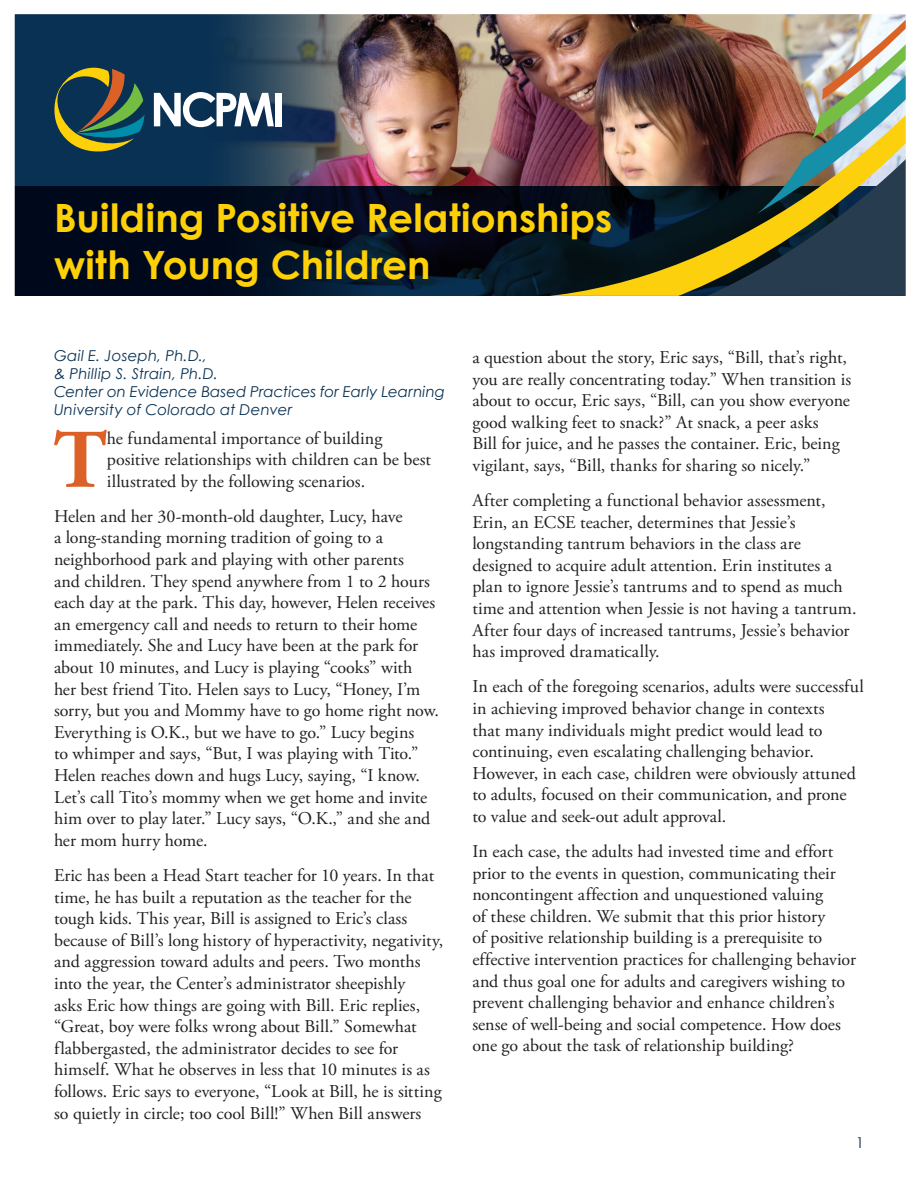
<style>
.page{position:relative;width:918px;height:1188px;background:#fff}
.page>*{position:absolute;margin:0;border:0;box-sizing:border-box;transform-origin:0 0}
.Paragraph{font:700 83.1px "Adobe Garamond";color:#dc6126}
.t1{font:700 39px/46.8px "Century Gothic";letter-spacing:.005em;color:#fdd008}
.Paragraph-2{font:18px/21.6px "Adobe Garamond Pro";color:#231f20}
.byline{font:italic 15px/18px "Century Gothic";letter-spacing:.005em;color:#093153}
.t2{font:15px "Century Gothic";color:#093153}
</style>
<div class="page">
<img style="left:14px;top:14px;width:892px;height:282px">
<h1 class="t1" style="left:54px;top:193px;width:560px">Building Positive Relationships with Young Children</h1>
<p class="byline" style="left:54px;top:347px;width:392px">Gail E. Joseph, Ph.D.,<br>&amp; Phillip S. Strain, Ph.D.<br>Center on Evidence Based Practices for Early Learning University of Colorado at Denver</p>
<p class="Paragraph" style="left:53px;top:415px;width:55px">T</p>
<p class="Paragraph-2" style="left:107px;top:428px;width:326px">he fundamental importance of building positive relationships with children can be best illustrated by the following scenarios.</p>
<p class="Paragraph-2" style="left:54px;top:506px;width:387px">Helen and her 30-month-old daughter, Lucy, have<br>a long-standing morning tradition of going to a neighborhood park and playing with other parents<br>and children. They spend anywhere from 1 to 2 hours each day at the park. This day, however, Helen receives an emergency call and needs to return to their home immediately. She and Lucy have been at the park for about 10 minutes, and Lucy is playing “cooks” with<br>her best friend Tito. Helen says to Lucy, “Honey, I’m sorry, but you and Mommy have to go home right now.<br>Everything is O.K., but we have to go.” Lucy begins<br>to whimper and says, “But, I was playing with Tito.” Helen reaches down and hugs Lucy, saying, “I know.<br>Let’s call Tito’s mommy when we get home and invite him over to play later.” Lucy says, “O.K.,” and she and her mom hurry home.</p>
<p class="Paragraph-2" style="left:54px;top:865px;width:391px">Eric has been a Head Start teacher for 10 years. In that time, he has built a reputation as the teacher for the tough kids. This year, Bill is assigned to Eric’s class because of Bill’s long history of hyperactivity, negativity, and aggression toward adults and peers. Two months into the year, the Center’s administrator sheepishly<br>asks Eric how things are going with Bill. Eric replies, “Great, boy were folks wrong about Bill.” Somewhat flabbergasted, the administrator decides to see for himself. What he observes in less that 10 minutes is as follows. Eric says to everyone, “Look at Bill, he is sitting so quietly in circle; too cool Bill!” When Bill answers</p>
<p class="Paragraph-2" style="left:472px;top:347px;width:380px">a question about the story, Eric says, “Bill, that’s right, you are really concentrating today.” When transition is about to occur, Eric says, “Bill, can you show everyone good walking feet to snack?” At snack, a peer asks<br>Bill for juice, and he passes the container. Eric, being vigilant, says, “Bill, thanks for sharing so nicely.”</p>
<p class="Paragraph-2" style="left:472px;top:490px;width:386px">After completing a functional behavior assessment, Erin, an ECSE teacher, determines that Jessie’s longstanding tantrum behaviors in the class are designed to acquire adult attention. Erin institutes a plan to ignore Jessie’s tantrums and to spend as much time and attention when Jessie is not having a tantrum.<br>After four days of increased tantrums, Jessie’s behavior has improved dramatically.</p>
<p class="Paragraph-2" style="left:472px;top:677px;width:393px">In each of the foregoing scenarios, adults were successful in achieving improved behavior change in contexts<br>that many individuals might predict would lead to continuing, even escalating challenging behavior.<br>However, in each case, children were obviously attuned to adults, focused on their communication, and prone to value and seek-out adult approval.</p>
<p class="Paragraph-2" style="left:472px;top:841px;width:385px">In each case, the adults had invested time and effort prior to the events in question, communicating their noncontingent affection and unquestioned valuing<br>of these children. We submit that this prior history<br>of positive relationship building is a prerequisite to effective intervention practices for challenging behavior and thus goal one for adults and caregivers wishing to prevent challenging behavior and enhance children’s sense of well-being and social competence. How does one go about the task of relationship building?</p>
<p class="t2" style="left:856px;top:1132px;width:10px">1</p>
</div>
